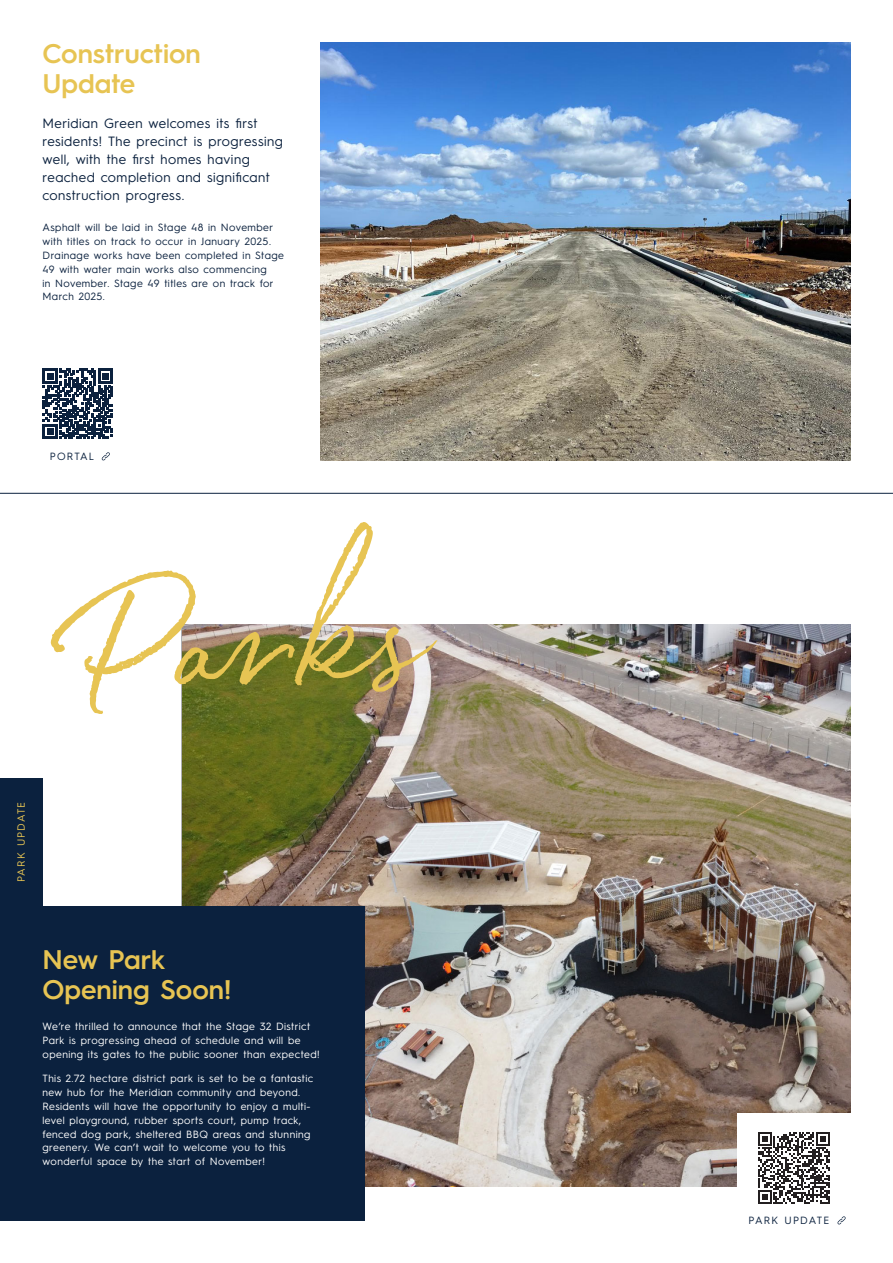
<style>
.page{position:relative;width:893px;height:1263px;background:#fff}
.page>*{position:absolute;margin:0;border:0;box-sizing:border-box;transform-origin:0 0}
.Script{font:194.55px "White Oleander";color:#e7c453}
.Heading-_Yellow{font:600 27px/30px "Hurme Geometric Sans 3";color:#e7c453}
.Bigger_Body{font:13.5px/18px "Hurme Geometric Sans 3";letter-spacing:.035em;color:#0b213e}
.Body_White{font:10.5px/13.8px "Hurme Geometric Sans 3";letter-spacing:.04em;color:#fff}
.Body{font:10.5px/13.8px "Hurme Geometric Sans 3";letter-spacing:.04em;color:#0b213e}
.Vertical_Note{font:10.5px "Hurme Geometric Sans 3";letter-spacing:.105em;color:#0b213e}
.Vertical_Note-2{font:10.5px "Hurme Geometric Sans 3";letter-spacing:.105em;color:#e7c453}
</style>
<div class="page">
<svg style="left:43px;top:369px;width:70px;height:70px"></svg>
<svg style="left:102px;top:452px;width:8px;height:9px"></svg>
<img style="left:182px;top:624px;width:668px;height:562px">
<hr style="left:0;top:493px;width:893px;height:1px;background:#0b213e">
<img style="left:320px;top:43px;width:530px;height:417px">
<div style="left:737px;top:1113px;width:113px;height:85px;background:#fff"></div>
<svg style="left:758px;top:1132px;width:72px;height:71px"></svg>
<svg style="left:837px;top:1216px;width:9px;height:8px"></svg>
<div style="left:0;top:778px;width:43px;height:128px;background:#0b213e"></div>
<div style="left:0;top:906px;width:364px;height:314px;background:#0b213e"></div>
<p class="Heading-_Yellow" style="left:43px;top:37px;width:160px">Construction<br>Update</p>
<p class="Bigger_Body" style="left:43px;top:114px;width:242px">Meridian Green welcomes its first residents! The precinct is progressing well, with the first homes having reached completion and significant construction progress.</p>
<p class="Body" style="left:43px;top:220px;width:243px">Asphalt will be laid in Stage 48 in November with titles on track to occur in January 2025.<br>Drainage works have been completed in Stage 49 with water main works also commencing<br>in November. Stage 49 titles are on track for March 2025.</p>
<p class="Vertical_Note" style="left:50px;top:449px;width:46px">PORTAL</p>
<p class="Script" style="left:70px;top:509px;width:346px;rotate:-3deg">Par ks</p>
<p class="Vertical_Note-2" style="left:14px;top:882px;width:82px;rotate:-90deg">PARK UPDATE</p>
<p class="Heading-_Yellow" style="left:43px;top:943px;width:190px">New Park<br>Opening Soon!</p>
<p class="Body_White" style="left:43px;top:1018px;width:279px">We’re thrilled to announce that the Stage 32 District<br>Park is progressing ahead of schedule and will be opening its gates to the public sooner than expected!</p>
<p class="Body_White" style="left:43px;top:1071px;width:272px">This 2.72 hectare district park is set to be a fantastic new hub for the Meridian community and beyond.<br>Residents will have the opportunity to enjoy a multi&shy;level playground, rubber sports court, pump track, fenced dog park, sheltered BBQ areas and stunning greenery. We can’t wait to welcome you to this wonderful space by the start of November!</p>
<p class="Vertical_Note" style="left:749px;top:1213px;width:82px">PARK UPDATE</p>
</div>
